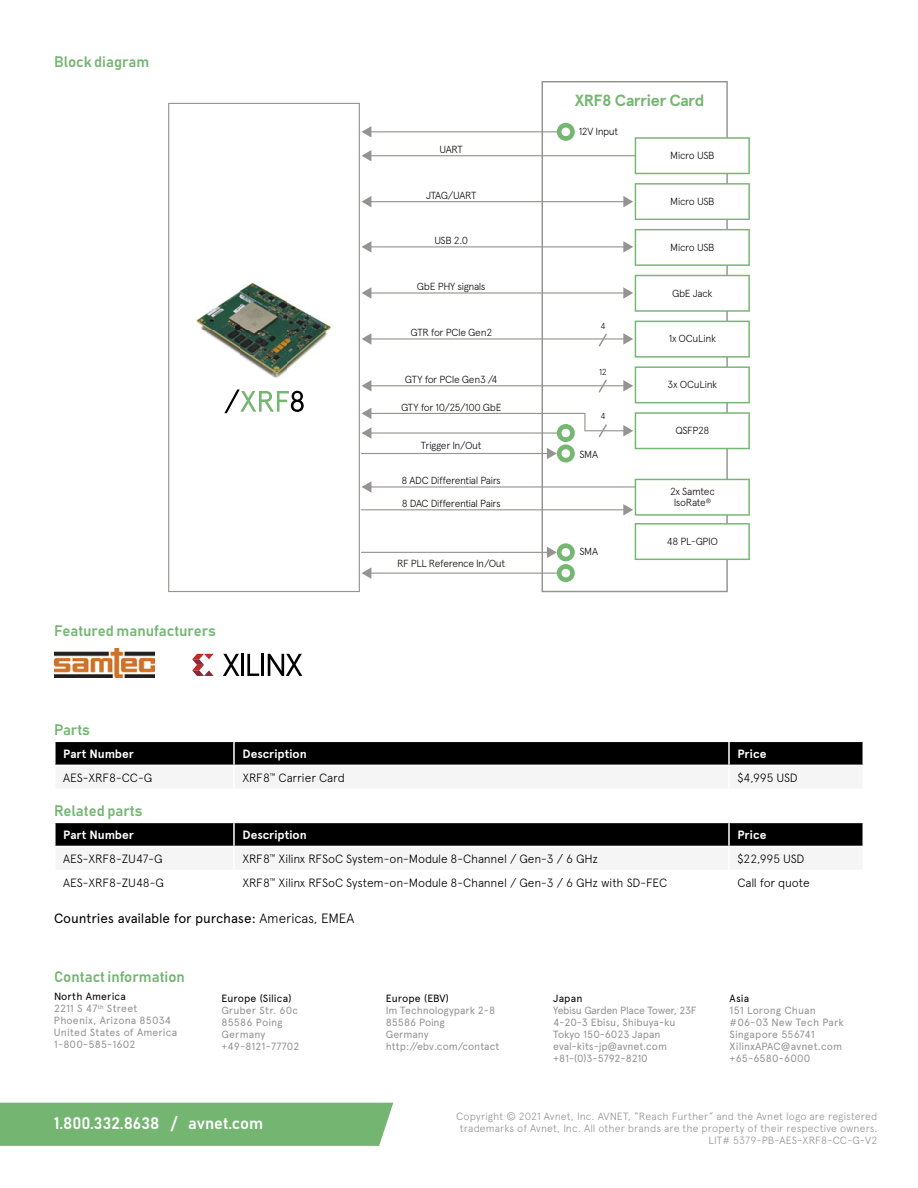
<style>
.page{position:relative;width:918px;height:1188px;background:#fff}
.page>*{position:absolute;margin:0;border:0;box-sizing:border-box;transform-origin:0 0}
.t1{font:16.5px "Bahnschrift";color:#fff}
.t2{font:700 16.2px "Apercu Avnet";letter-spacing:-.025em;color:#75b672}
.t3{font:15px "Bahnschrift";color:#74b672}
.t4{font:13.5px "Apercu Avnet";letter-spacing:-.01em;color:#000}
.t5{font:300 12px "Apercu Avnet";letter-spacing:-.015em;color:#000}
.t6{font:700 12px "Apercu Avnet";color:#fff}
.t7{font:10.5px/12px "Apercu Pro";letter-spacing:.005em;color:#939393}
.t8{font:300 10.5px/12px "Apercu Avnet";letter-spacing:.01em;color:#939393;text-align:right}
.t9{font:10.5px/12px "Apercu Pro";letter-spacing:-.015em;color:#939393}
.t10{font:10.5px "Apercu Pro";letter-spacing:.005em;color:#000}
.t11{font:300 10.35px/11.7px "Apercu Avnet";letter-spacing:-.04em;color:#100f0f;text-align:center}
.t12{font:300 8.85px "Apercu Avnet";color:#100f0f}
.s1{font-weight:300}
.s2{color:#000}
</style>
<div class="page">
<div style="left:0;top:1103px;width:393px;height:43px;background:#74b572"></div>
<svg style="left:56px;top:742px;width:808px;height:23px;background:#050505"></svg>
<svg style="left:56px;top:823px;width:808px;height:23px;background:#050505"></svg>
<svg style="left:542px;top:81px;width:186px;height:511px"></svg>
<svg style="left:635px;top:523px;width:115px;height:37px"></svg>
<svg style="left:635px;top:137px;width:115px;height:37px"></svg>
<svg style="left:168px;top:103px;width:192px;height:489px"></svg>
<hr style="left:369px;top:155px;width:266px;height:1px;background:#969490">
<svg style="left:362px;top:150px;width:9px;height:11px"></svg>
<hr style="left:369px;top:131px;width:188px;height:1px;background:#969490">
<svg style="left:362px;top:126px;width:9px;height:11px"></svg>
<hr style="left:369px;top:201px;width:257px;height:1px;background:#969490">
<svg style="left:362px;top:196px;width:9px;height:11px"></svg>
<svg style="left:623px;top:183px;width:127px;height:37px"></svg>
<hr style="left:369px;top:246px;width:257px;height:1px;background:#969490">
<svg style="left:362px;top:241px;width:9px;height:12px"></svg>
<svg style="left:623px;top:229px;width:127px;height:37px"></svg>
<hr style="left:369px;top:292px;width:257px;height:2px;background:#969490">
<svg style="left:362px;top:287px;width:9px;height:12px"></svg>
<svg style="left:623px;top:275px;width:127px;height:37px"></svg>
<hr style="left:369px;top:338px;width:257px;height:2px;background:#969490">
<svg style="left:362px;top:333px;width:9px;height:12px"></svg>
<svg style="left:623px;top:321px;width:127px;height:37px"></svg>
<hr style="left:369px;top:486px;width:266px;height:2px;background:#969490">
<svg style="left:362px;top:481px;width:9px;height:12px"></svg>
<hr style="left:361px;top:509px;width:265px;height:1px;background:#969490">
<svg style="left:623px;top:479px;width:127px;height:37px"></svg>
<svg style="left:557px;top:123px;width:18px;height:18px"></svg>
<hr style="left:361px;top:453px;width:188px;height:1px;background:#969490">
<hr style="left:369px;top:573px;width:188px;height:1px;background:#969490">
<svg style="left:362px;top:567px;width:9px;height:12px"></svg>
<hr style="left:361px;top:552px;width:188px;height:1px;background:#969490">
<svg style="left:547px;top:543px;width:28px;height:39px"></svg>
<svg style="left:362px;top:366px;width:388px;height:97px"></svg>
<svg style="left:599px;top:334px;width:8px;height:13px"></svg>
<img style="left:194px;top:282px;width:140px;height:98px">
<svg style="left:224px;top:390px;width:80px;height:23px"></svg>
<img style="left:54px;top:648px;width:100px;height:29px">
<svg style="left:192px;top:654px;width:22px;height:22px"></svg>
<svg style="left:223px;top:654px;width:16px;height:22px"></svg>
<hr style="left:241px;top:654px;width:3px;height:22px;background:#000">
<svg style="left:247px;top:654px;width:12px;height:22px"></svg>
<hr style="left:261px;top:654px;width:3px;height:22px;background:#000">
<svg style="left:268px;top:654px;width:34px;height:22px"></svg>
<h3 class="t3" style="left:54px;top:52px;width:97px">Block diagram</h3>
<h3 class="t3" style="left:54px;top:622px;width:164px">Featured manufacturers</h3>
<p class="t11" style="left:440px;top:142px;width:25px">UART</p>
<p class="t11" style="left:426px;top:188px;width:52px">JTAG/UART</p>
<p class="t11" style="left:434px;top:234px;width:35px">USB 2.0</p>
<p class="t11" style="left:417px;top:280px;width:70px">GbE PHY signals</p>
<p class="t11" style="left:410px;top:326px;width:83px">GTR for PCIe Gen2</p>
<p class="t11" style="left:405px;top:373px;width:94px">GTY for PCIe Gen3 /4</p>
<p class="t11" style="left:401px;top:400px;width:102px">GTY for 10/25/100 GbE</p>
<p class="t11" style="left:421px;top:439px;width:62px">Trigger In/Out</p>
<p class="t11" style="left:402px;top:474px;width:101px">8 ADC Differential Pairs</p>
<p class="t11" style="left:402px;top:497px;width:101px">8 DAC Differential Pairs</p>
<p class="t11" style="left:397px;top:557px;width:110px">RF PLL Reference In/Out</p>
<h2 class="t2" style="left:575px;top:88px;width:131px">XRF8 Carrier Card</h2>
<p class="t11" style="left:579px;top:124px;width:41px">12V Input</p>
<p class="t12" style="left:600px;top:319px;width:7px">4</p>
<p class="t12" style="left:599px;top:365px;width:9px">12</p>
<p class="t12" style="left:600px;top:410px;width:7px">4</p>
<p class="t11" style="left:579px;top:447px;width:20px">SMA</p>
<p class="t11" style="left:579px;top:545px;width:20px">SMA</p>
<p class="t11" style="left:670px;top:149px;width:46px">Micro USB</p>
<p class="t11" style="left:670px;top:194px;width:46px">Micro USB</p>
<p class="t11" style="left:670px;top:240px;width:46px">Micro USB</p>
<p class="t11" style="left:672px;top:286px;width:42px">GbE Jack</p>
<p class="t11" style="left:669px;top:332px;width:49px">1x OCuLink</p>
<p class="t11" style="left:668px;top:378px;width:51px">3x OCuLink</p>
<p class="t11" style="left:675px;top:424px;width:36px">QSFP28</p>
<p class="t11" style="left:670px;top:484px;width:46px">2x Samtec<br>IsoRate<sup>®</sup></p>
<p class="t11" style="left:667px;top:534px;width:53px">48 PL-GPIO</p>
<h3 class="t3" style="left:54px;top:720px;width:38px">Parts</h3>
<p class="t6" style="left:63px;top:745px;width:72px">Part Number</p>
<p class="t6" style="left:242px;top:745px;width:66px">Description</p>
<p class="t6" style="left:737px;top:745px;width:30px">Price</p>
<p class="t5" style="left:63px;top:769px;width:90px">AES-XRF8-CC-G</p>
<p class="t5" style="left:242px;top:769px;width:104px">XRF8<sup>™</sup> Carrier Card</p>
<p class="t5" style="left:738px;top:769px;width:62px">$4,995 USD</p>
<h3 class="t3" style="left:54px;top:801px;width:90px">Related parts</h3>
<p class="t6" style="left:63px;top:826px;width:72px">Part Number</p>
<p class="t6" style="left:242px;top:826px;width:66px">Description</p>
<p class="t6" style="left:737px;top:826px;width:30px">Price</p>
<p class="t5" style="left:63px;top:850px;width:101px">AES-XRF8-ZU47-G</p>
<p class="t5" style="left:242px;top:850px;width:357px">XRF8<sup>™</sup> Xilinx RFSoC System-on-Module 8-Channel / Gen-3 / 6 GHz</p>
<p class="t5" style="left:738px;top:850px;width:69px">$22,995 USD</p>
<p class="t5" style="left:63px;top:874px;width:102px">AES-XRF8-ZU48-G</p>
<p class="t5" style="left:242px;top:874px;width:426px">XRF8<sup>™</sup> Xilinx RFSoC System-on-Module 8-Channel / Gen-3 / 6 GHz with SD-FEC</p>
<p class="t5" style="left:738px;top:874px;width:74px">Call for quote</p>
<p class="t4" style="left:54px;top:908px;width:302px">Countries available for purchase: <span class="s1">Americas, EMEA</span></p>
<h3 class="t3" style="left:54px;top:967px;width:132px">Contact information</h3>
<p class="t7" style="left:54px;top:990px;width:125px"><span class="s2">North America<br></span>2211 S 47<sup>th</sup> Street<br>Phoenix, Arizona 85034<br>United States of America<br>1-800-585-1602</p>
<p class="t10" style="left:221px;top:991px;width:72px">Europe (Silica)</p>
<p class="t7" style="left:221px;top:1004px;width:79px">Gruber Str. 60c<br>85586 Poing<br>Germany +49-8121-77702</p>
<h1 class="t1" style="left:54px;top:1113px;width:211px">1.800.332.8638 / avnet.com</h1>
<p class="t10" style="left:386px;top:991px;width:65px">Europe (EBV)</p>
<p class="t7" style="left:386px;top:1004px;width:115px">Im Technologypark 2-8<br>85586 Poing<br>Germany http://ebv.com/contact</p>
<p class="t10" style="left:553px;top:991px;width:31px">Japan</p>
<p class="t9" style="left:553px;top:1004px;width:145px">Yebisu Garden Place Tower, 23F<br>4-20-3 Ebisu, Shibuya-ku<br>Tokyo 150-6023 Japan eval-kits-jp@avnet.com +81-(0)3-5792-8210</p>
<p class="t10" style="left:730px;top:991px;width:21px">Asia</p>
<p class="t7" style="left:730px;top:1004px;width:116px">151 Lorong Chuan #06-03 New Tech Park<br>Singapore 556741<br>XilinxAPAC@avnet.com +65-6580-6000</p>
<p class="t8" style="left:456px;top:1110px;width:423px">Copyright © 2021 Avnet, Inc. AVNET, “Reach Further” and the Avnet logo are registered trademarks of Avnet, Inc. All other brands are the property of their respective owners.<br>LIT# 5379-PB-AES-XRF8-CC-G-V2</p>
</div>
